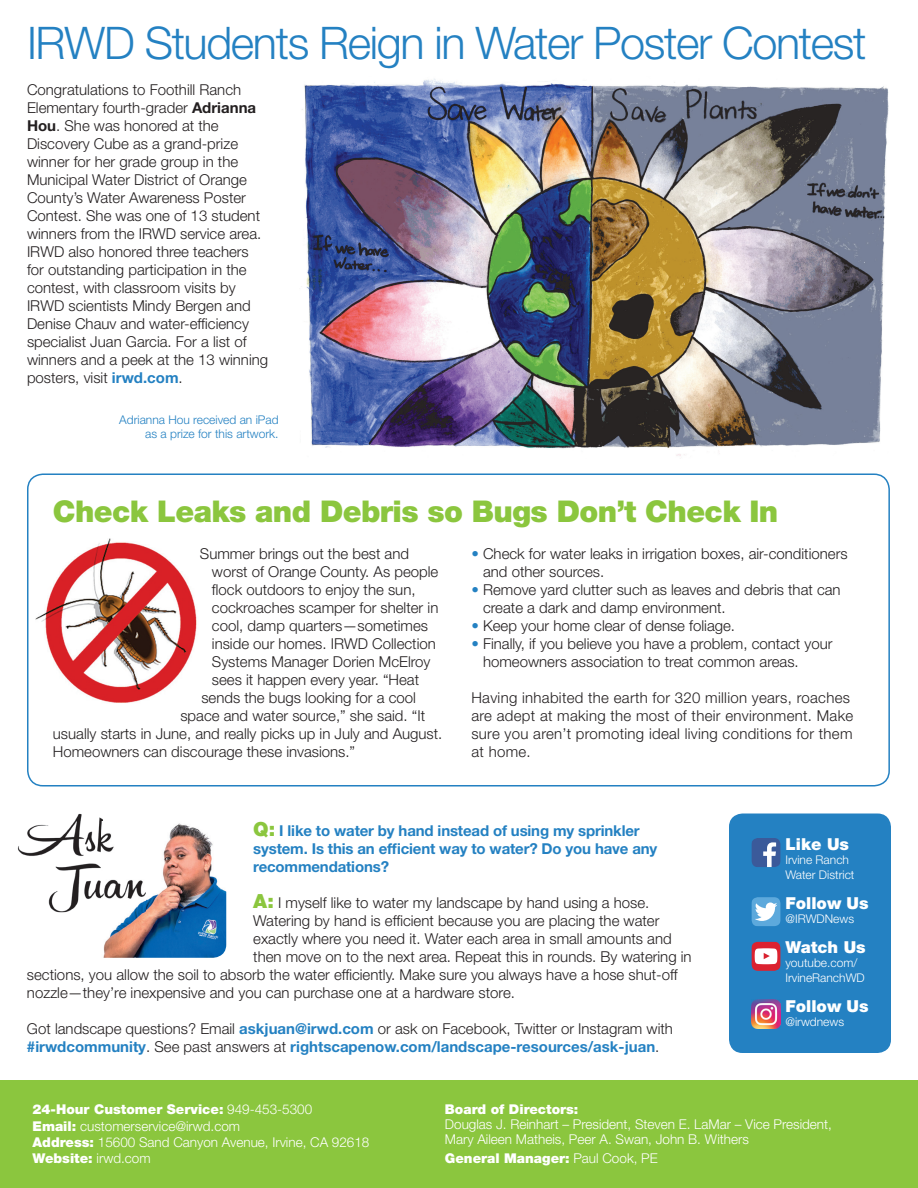
<style>
.page{position:relative;width:918px;height:1188px;background:#fff}
.page>*{position:absolute;margin:0;border:0;box-sizing:border-box;transform-origin:0 0}
.t1{font:300 45px "Helvetica Neue LT Std";letter-spacing:-.03em;color:#2481c2}
.t2{font:900 30px "Helvetica Neue LT Std";letter-spacing:-.02em;color:#8bc63e}
.t3{font:900 16.5px "Helvetica Neue LT Std";color:#fff}
.t4{font:300 15px/18px "Helvetica Neue LT Std";color:#231f20}
.t5{font:300 15px/18px "Helvetica Neue LT Std";letter-spacing:.02em;color:#231f20}
.t6{font:700 15px/18px "Helvetica Neue LT Std";letter-spacing:-.01em;color:#2481c2}
.t7{font:300 13.5px/16.2px "Helvetica Neue LT Std";color:#fff}
.t8{font:900 13.5px "Helvetica Neue LT Std";color:#fff}
.t9{font:300 12px/14.4px "Helvetica Neue LT Std";color:#fff}
.t10{font:300 12px/14.4px "Helvetica Neue LT Std";color:#2481c2;text-align:right}
.s1{font-weight:700}
.s2{font-weight:700;color:#2481c2}
.s3{color:#2481c2}
.s4{font-weight:900;font-size:19.5px;color:#8bc63e}
.s5{font-weight:900}
.s6{font-weight:300}
</style>
<div class="page">
<div style="left:27px;top:473px;width:863px;height:314px;border:2px solid #2481c2;border-radius:15px"></div>
<div style="left:729px;top:814px;width:162px;height:239px;background:#2481c2;border-radius:14px"></div>
<svg style="left:751px;top:942px;width:30px;height:29px"></svg>
<img style="left:751px;top:999px;width:30px;height:30px">
<svg style="left:751px;top:897px;width:30px;height:29px"></svg>
<svg style="left:751px;top:838px;width:30px;height:29px"></svg>
<div style="left:0;top:1080px;width:918px;height:108px;background:#8bc63e"></div>
<img style="left:103px;top:823px;width:123px;height:135px">
<img style="left:17px;top:814px;width:86px;height:98px">
<img style="left:101px;top:822px;width:44px;height:90px">
<img style="left:35px;top:538px;width:162px;height:165px">
<img style="left:302px;top:79px;width:587px;height:377px">
<h1 class="t1" style="left:27px;top:16px;width:841px">IRWD Students Reign in Water Poster Contest</h1>
<p class="t4" style="left:27px;top:80px;width:243px">Congratulations to Foothill Ranch Elementary fourth-grader <span class="s1">Adrianna Hou</span>. She was honored at the Discovery Cube as a grand-prize winner for her grade group in the Municipal Water District of Orange County’s Water Awareness Poster Contest. She was one of 13 student winners from the IRWD service area.<br>IRWD also honored three teachers for outstanding participation in the contest, with classroom visits by IRWD scientists Mindy Bergen and Denise Chauv and water-efficiency specialist Juan Garcia. For a list of winners and a peek at the 13 winning posters, visit <span class="s2">irwd.com</span>.</p>
<p class="t10" style="left:119px;top:412px;width:161px">Adrianna Hou received an iPad as a prize for this artwork.</p>
<h2 class="t2" style="left:53px;top:493px;width:727px">Check Leaks and Debris so Bugs Don’t Check In</h2>
<p class="t4" style="left:200px;top:544px;width:211px">Summer brings out the best and</p>
<p class="t4" style="left:212px;top:562px;width:228px">worst of Orange County. As people</p>
<p class="t4" style="left:212px;top:580px;width:205px">flock outdoors to enjoy the sun,</p>
<p class="t4" style="left:212px;top:598px;width:228px">cockroaches scamper for shelter in</p>
<p class="t4" style="left:212px;top:616px;width:218px">cool, damp quarters—sometimes</p>
<p class="t4" style="left:212px;top:634px;width:226px">inside our homes. IRWD Collection</p>
<p class="t4" style="left:212px;top:652px;width:220px">Systems Manager Dorien McElroy</p>
<p class="t4" style="left:212px;top:670px;width:209px">sees it happen every year. “Heat</p>
<p class="t4" style="left:201px;top:688px;width:216px">sends the bugs looking for a cool</p>
<p class="t4" style="left:180px;top:706px;width:246px">space and water source,” she said. “It</p>
<p class="t4" style="left:53px;top:724px;width:391px">usually starts in June, and really picks up in July and August.</p>
<p class="t4" style="left:53px;top:742px;width:304px">Homeowners can discourage these invasions.”</p>
<p class="t4" style="left:483px;top:544px;width:366px;text-indent:-12px"><span class="s3">•</span> Check for water leaks in irrigation boxes, air-conditioners and other sources.</p>
<p class="t4" style="left:483px;top:580px;width:359px;text-indent:-12px"><span class="s3">•</span> Remove yard clutter such as leaves and debris that can create a dark and damp environment.</p>
<p class="t4" style="left:471px;top:616px;width:265px"><span class="s3">•</span> Keep your home clear of dense foliage.</p>
<p class="t4" style="left:483px;top:634px;width:351px;text-indent:-12px"><span class="s3">•</span> Finally, if you believe you have a problem, contact your homeowners association to treat common areas.</p>
<p class="t5" style="left:471px;top:688px;width:383px">Having inhabited the earth for 320 million years, roaches are adept at making the most of their environment. Make sure you aren’t promoting ideal living conditions for them at home.</p>
<p class="t6" style="left:253px;top:821px;width:406px"><span class="s4">Q:</span> I like to water by hand instead of using my sprinkler system. Is this an efficient way to water? Do you have any recommendations?</p>
<p class="t4" style="left:253px;top:893px;width:398px"><span class="s4">A:</span> I myself like to water my landscape by hand using a hose.</p>
<p class="t4" style="left:253px;top:911px;width:408px">Watering by hand is efficient because you are placing the water</p>
<p class="t4" style="left:253px;top:929px;width:420px">exactly where you need it. Water each area in small amounts and</p>
<p class="t4" style="left:253px;top:947px;width:440px">then move on to the next area. Repeat this in rounds. By watering in</p>
<p class="t4" style="left:27px;top:965px;width:652px">sections, you allow the soil to absorb the water efficiently. Make sure you always have a hose shut-off</p>
<p class="t4" style="left:27px;top:983px;width:489px">nozzle—they’re inexpensive and you can purchase one at a hardware store.</p>
<p class="t4" style="left:27px;top:1019px;width:647px">Got landscape questions? Email <span class="s2">askjuan@irwd.com</span> or ask on Facebook, Twitter or Instagram with <span class="s2">#irwdcommunity</span>. See past answers at <span class="s2">rightscapenow.com/landscape-resources/ask-juan</span>.</p>
<p class="t3" style="left:785px;top:834px;width:65px">Like Us</p>
<p class="t9" style="left:785px;top:852px;width:71px">Irvine Ranch<br>Water District</p>
<p class="t3" style="left:785px;top:893px;width:85px">Follow Us</p>
<p class="t9" style="left:785px;top:911px;width:70px">@IRWDNews</p>
<p class="t3" style="left:785px;top:937px;width:82px">Watch Us</p>
<p class="t9" style="left:785px;top:956px;width:81px">youtube.com/<br>IrvineRanchWD</p>
<p class="t3" style="left:785px;top:996px;width:85px">Follow Us</p>
<p class="t9" style="left:785px;top:1014px;width:60px">@irwdnews</p>
<p class="t7" style="left:33px;top:1101px;width:338px"><span class="s5">24-Hour Customer Service:</span> 949-453-5300<br><span class="s5">Email:</span> customerservice@irwd.com<br><span class="s5">Address:</span> 15600 Sand Canyon Avenue, Irvine, CA 92618<br><span class="s5">Website:</span> irwd.com</p>
<p class="t8" style="left:445px;top:1102px;width:135px">Board of Directors:</p>
<p class="t7" style="left:445px;top:1117px;width:388px;line-height:15px">Douglas J. Reinhart – President, Steven E. LaMar – Vice President,<br>Mary Aileen Matheis, Peer A. Swan, John B. Withers</p>
<p class="t8" style="left:445px;top:1150px;width:214px">General Manager: <span class="s6">Paul Cook, PE</span></p>
</div>
